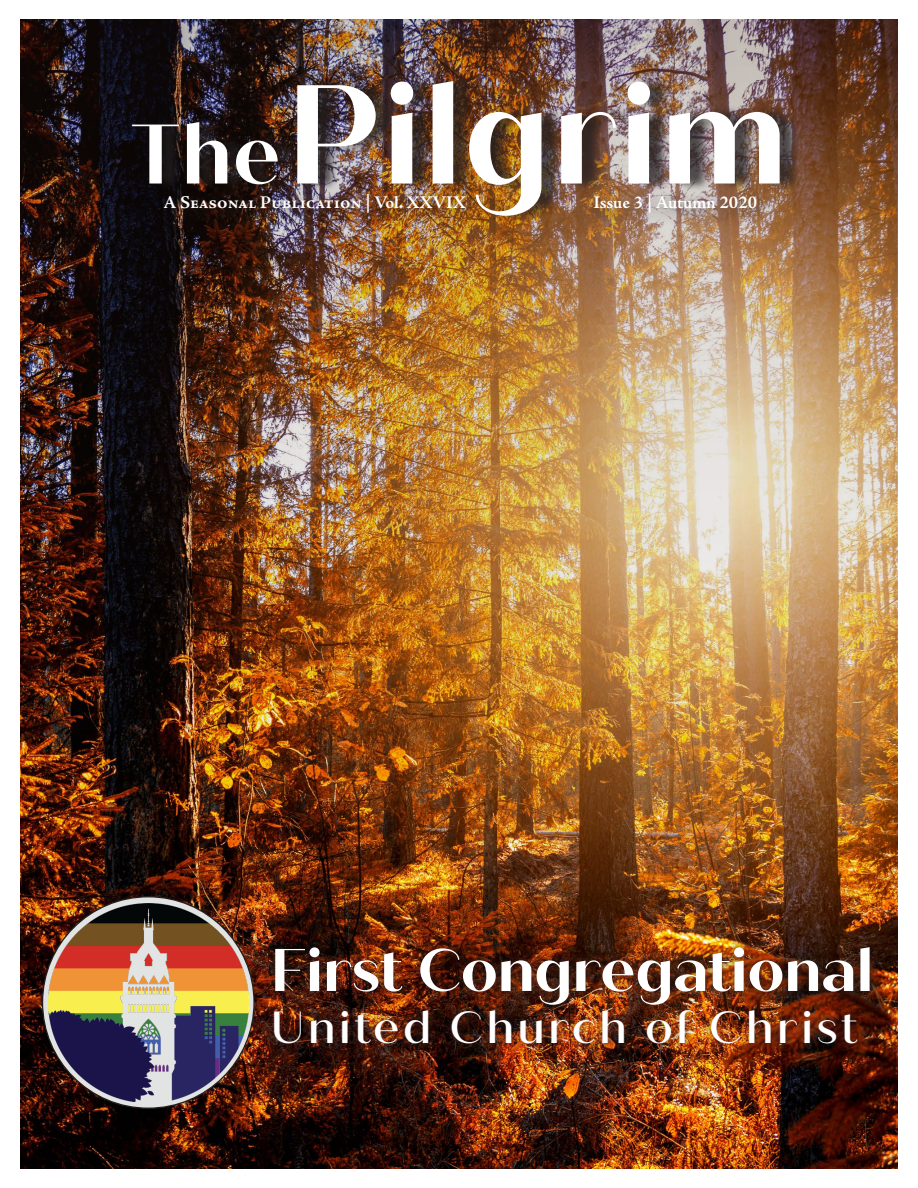
<style>
.page{position:relative;width:918px;height:1188px;background:#fff}
.page>*{position:absolute;margin:0;border:0;box-sizing:border-box;transform-origin:0 0}
.t1{font:700 140.4px "Quiche Sans";letter-spacing:.02em;color:#fff;scale:.96 1}
.t2{font:700 84.3px "Quiche Sans";color:#fff;scale:.96 1}
.t3{font:700 60px "Quiche Sans";color:#fff}
.t4{font:500 45px "Quiche Sans";letter-spacing:.07em;color:#fff}
.t5{font:700 18px "Adobe Jenson Pro";color:#fff}
</style>
<div class="page">
<img style="left:21px;top:980px;width:876px;height:189px">
<img style="left:21px;top:19px;width:876px;height:961px">
<div style="left:138px;top:74px;width:663px;height:150px;background:#231f20;opacity:.75"></div>
<div style="left:156px;top:185px;width:620px;height:45px;background:#231f20;opacity:.75"></div>
<svg style="left:43px;top:897px;width:211px;height:211px"></svg>
<img style="left:48px;top:903px;width:200px;height:199px">
<div style="left:265px;top:938px;width:614px;height:76px;background:#231f20;opacity:.75"></div>
<div style="left:264px;top:1001px;width:602px;height:52px;background:#231f20;opacity:.75"></div>
<p class="t1" style="left:287px;top:50px;width:522px">Pilgrim</p>
<p class="t2" style="left:131px;top:103px;width:157px">The</p>
<p class="t5" style="left:164px;top:192px;width:304px">A Seasonal Publication | Vol. XXVIX</p>
<p class="t5" style="left:593px;top:192px;width:165px">Issue 3 | Autumn 2020</p>
<p class="t3" style="left:271px;top:934px;width:604px">First Congregational</p>
<p class="t4" style="left:271px;top:1001px;width:589px">United Church of Christ</p>
</div>
